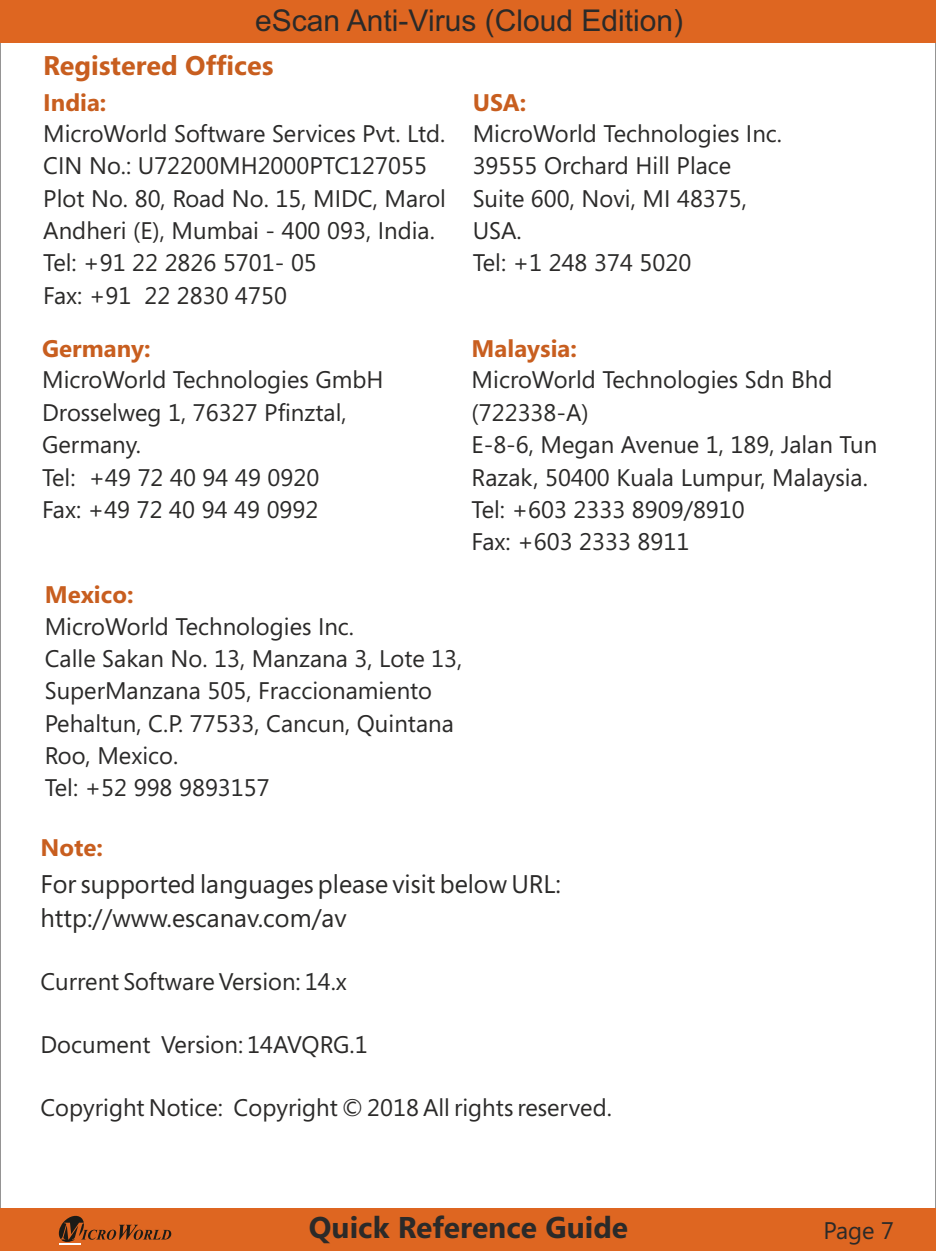
<style>
.page{position:relative;width:936px;height:1251px;background:#fff}
.page>*{position:absolute;margin:0;border:0;box-sizing:border-box;transform-origin:0 0}
.t1{font:30px "Arial";color:#2b2a29}
.t2{font:700 30px "Segoe";color:#2b2a29}
.t3{font:700 27px "Segoe";color:#c85e1f}
.t4{font:25.5px/34.5px "Segoe";color:#2b2a29}
.t5{font:24px/32.4px "Segoe";color:#2b2a29}
.t6{font:700 24px "Segoe";color:#c85e1f}
</style>
<div class="page">
<div style="left:0;top:0;width:935px;height:43px;background:#de6621"></div>
<div style="left:0;top:1208px;width:935px;height:42px;background:#de6621"></div>
<svg style="left:58px;top:1215px;width:113px;height:27px"></svg>
<hr style="left:59px;top:1242px;width:22px;height:2px;background:#fefefe">
<p class="t1" style="left:255px;top:9px;width:429px">eScan Anti-Virus (Cloud Edition)</p>
<p class="t3" style="left:43px;top:55px;width:232px">Registered Offices</p>
<p class="t6" style="left:43px;top:92px;width:65px">India:</p>
<p class="t5" style="left:43px;top:120px;width:404px">MicroWorld Software Services Pvt. Ltd.<br>CIN No.: U72200MH2000PTC127055<br>Plot No. 80, Road No. 15, MIDC, Marol<br>Andheri (E), Mumbai - 400 093, India.<br>Tel: +91 22 2826 5701- 05<br>Fax: +91 22 2830 4750</p>
<p class="t6" style="left:472px;top:92px;width:55px">USA:</p>
<p class="t5" style="left:472px;top:120px;width:311px">MicroWorld Technologies Inc.<br>39555 Orchard Hill Place<br>Suite 600, Novi, MI 48375,<br>USA.<br>Tel: +1 248 374 5020</p>
<p class="t6" style="left:42px;top:339px;width:110px">Germany:</p>
<p class="t5" style="left:42px;top:366px;width:343px">MicroWorld Technologies GmbH<br>Drosselweg 1, 76327 Pfinztal,<br>Germany.<br>Tel: +49 72 40 94 49 0920<br>Fax: +49 72 40 94 49 0992</p>
<p class="t6" style="left:471px;top:339px;width:107px">Malaysia:</p>
<p class="t5" style="left:471px;top:366px;width:407px">MicroWorld Technologies Sdn Bhd (722338-A)<br>E-8-6, Megan Avenue 1, 189, Jalan Tun<br>Razak, 50400 Kuala Lumpur, Malaysia.<br>Tel: +603 2333 8909/8910<br>Fax: +603 2333 8911</p>
<p class="t6" style="left:45px;top:584px;width:90px">Mexico:</p>
<p class="t5" style="left:45px;top:612px;width:419px">MicroWorld Technologies Inc.<br>Calle Sakan No. 13, Manzana 3, Lote 13,<br>SuperManzana 505, Fraccionamiento<br>Pehaltun, C.P. 77533, Cancun, Quintana<br>Roo, Mexico.<br>Tel: +52 998 9893157</p>
<p class="t6" style="left:40px;top:837px;width:64px">Note:</p>
<p class="t4" style="left:40px;top:868px;width:522px">For supported languages please visit below URL: http://www.escanav.com/av</p>
<p class="t5" style="left:40px;top:967px;width:308px">Current Software Version: 14.x</p>
<p class="t5" style="left:40px;top:1030px;width:329px">Document Version: 14AVQRG.1</p>
<p class="t5" style="left:40px;top:1093px;width:573px">Copyright Notice: Copyright © 2018 All rights reserved.</p>
<p class="t2" style="left:309px;top:1215px;width:321px">Quick Reference Guide</p>
<p class="t5" style="left:823px;top:1215px;width:72px">Page 7</p>
</div>
